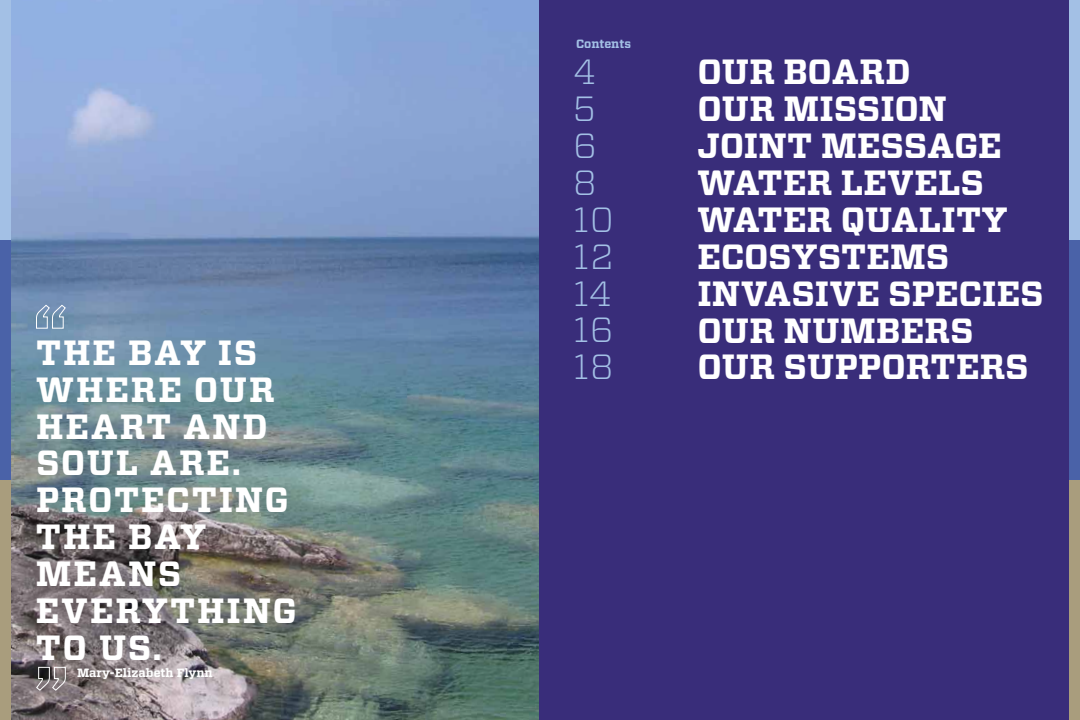
<style>
.page{position:relative;width:1080px;height:720px;background:#fff}
.page>*{position:absolute;margin:0;border:0;box-sizing:border-box;transform-origin:0 0}
.t1{font:700 35px/36.9px "Vitesse";letter-spacing:.015em;color:#fff}
.t2{font:700 35px/36.9px "Vitesse";letter-spacing:.055em;color:#fff}
.t3{font:300 35px/36.9px "Vitesse";letter-spacing:.035em;color:#a3c0e5}
.t4{font:700 12px "Vitesse";color:#fff}
.t5{font:700 12px "Vitesse";color:#a3c0e5}
</style>
<div class="page">
<img style="left:11px;top:0;width:528px;height:720px">
<div style="left:539px;top:0;width:541px;height:720px;background:#392d7a"></div>
<div style="left:0;top:480px;width:11px;height:240px;background:#a99d7d"></div>
<div style="left:0;top:240px;width:11px;height:240px;background:#4a62a8"></div>
<div style="left:0;top:0;width:11px;height:240px;background:#a3c0e5"></div>
<svg style="left:36px;top:304px;width:30px;height:25px"></svg>
<svg style="left:36px;top:667px;width:30px;height:24px"></svg>
<div style="left:1069px;top:480px;width:11px;height:240px;background:#a99d7d"></div>
<div style="left:1069px;top:240px;width:11px;height:240px;background:#4a62a8"></div>
<div style="left:1069px;top:0;width:11px;height:240px;background:#a3c0e5"></div>
<p class="t2" style="left:36px;top:334px;width:231px">THE BAY IS<br>WHERE OUR<br>HEART</p>
<p class="t2" style="left:36px;top:408px;width:262px;text-indent:147px">AND<br>SOUL ARE.<br>PROTECTING<br>THE BAY<br>MEANS<br>EVERYTHING<br>TO US.</p>
<p class="t4" style="left:77px;top:664px;width:137px">MARY-ELIZABETH FLYNN</p>
<p class="t5" style="left:576px;top:35px;width:57px">CONTENTS</p>
<p class="t3" style="left:573px;top:52px;width:43px">4<br>5<br>6<br>8<br>10<br>12<br>14<br>16<br>18</p>
<p class="t1" style="left:697px;top:54px;width:348px">OUR BOARD<br>OUR MISSION<br>JOINT MESSAGE<br>WATER LEVELS<br>WATER QUALITY<br>ECOSYSTEMS<br>INVASIVE SPECIES<br>OUR NUMBERS<br>OUR SUPPORTERS</p>
</div>
